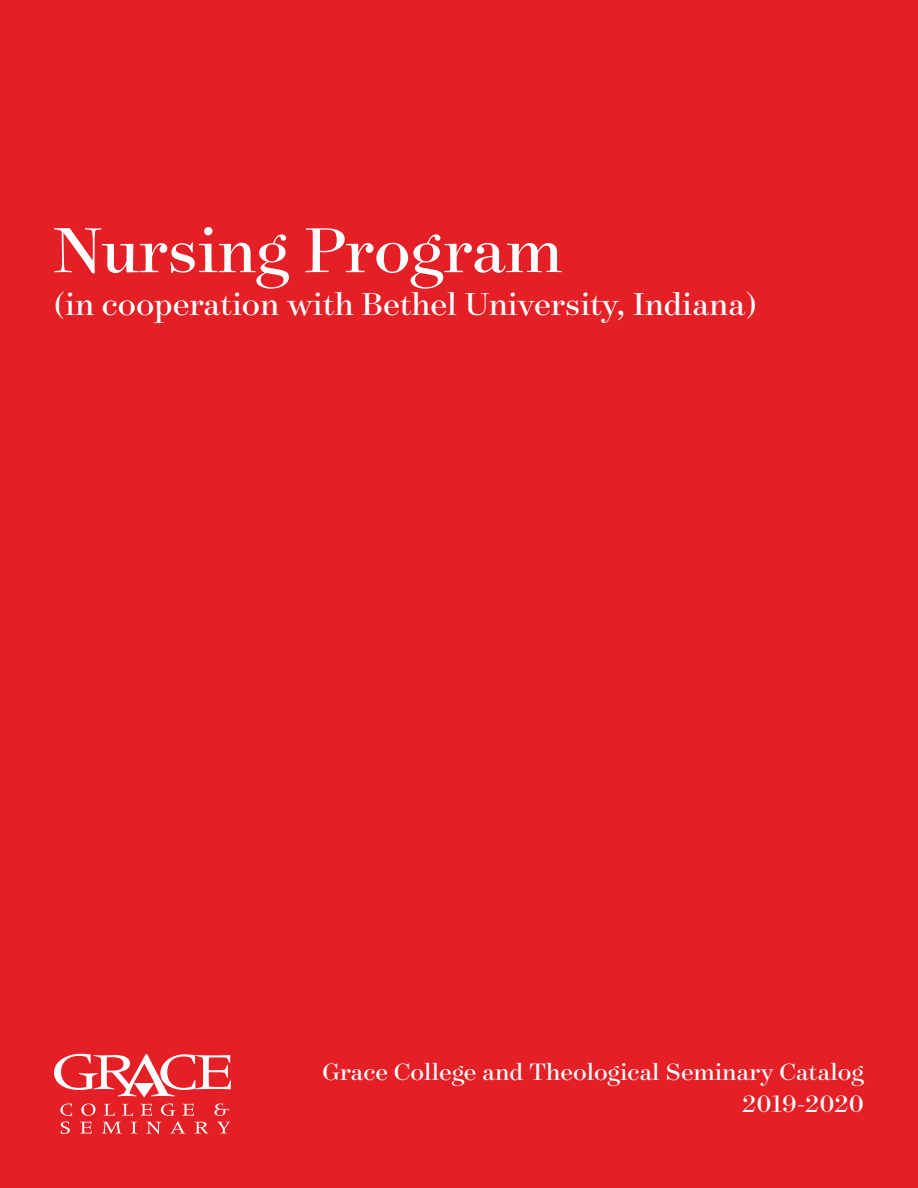
<style>
.page{position:relative;width:918px;height:1188px;background:#e41f25}
.page>*{position:absolute;margin:0;border:0;box-sizing:border-box;transform-origin:0 0}
.t1{font:72px "Surveyor Display";color:#fff}
.t2{font:36px "Surveyor Display";color:#fff}
.t3{font:27px "Surveyor Display";color:#fff}
</style>
<div class="page">
<svg style="left:54px;top:1054px;width:177px;height:44px"></svg>
<svg style="left:60px;top:1104px;width:12px;height:30px"></svg>
<svg style="left:80px;top:1104px;width:150px;height:30px"></svg>
<p class="t1" style="left:54px;top:207px;width:510px">Nursing Program</p>
<p class="t2" style="left:54px;top:283px;width:705px">(in cooperation with Bethel University, Indiana)</p>
<p class="t3" style="left:323px;top:1056px;width:543px">Grace College and Theological Seminary Catalog</p>
<p class="t3" style="left:742px;top:1088px;width:124px">2019-2020</p>
</div>
